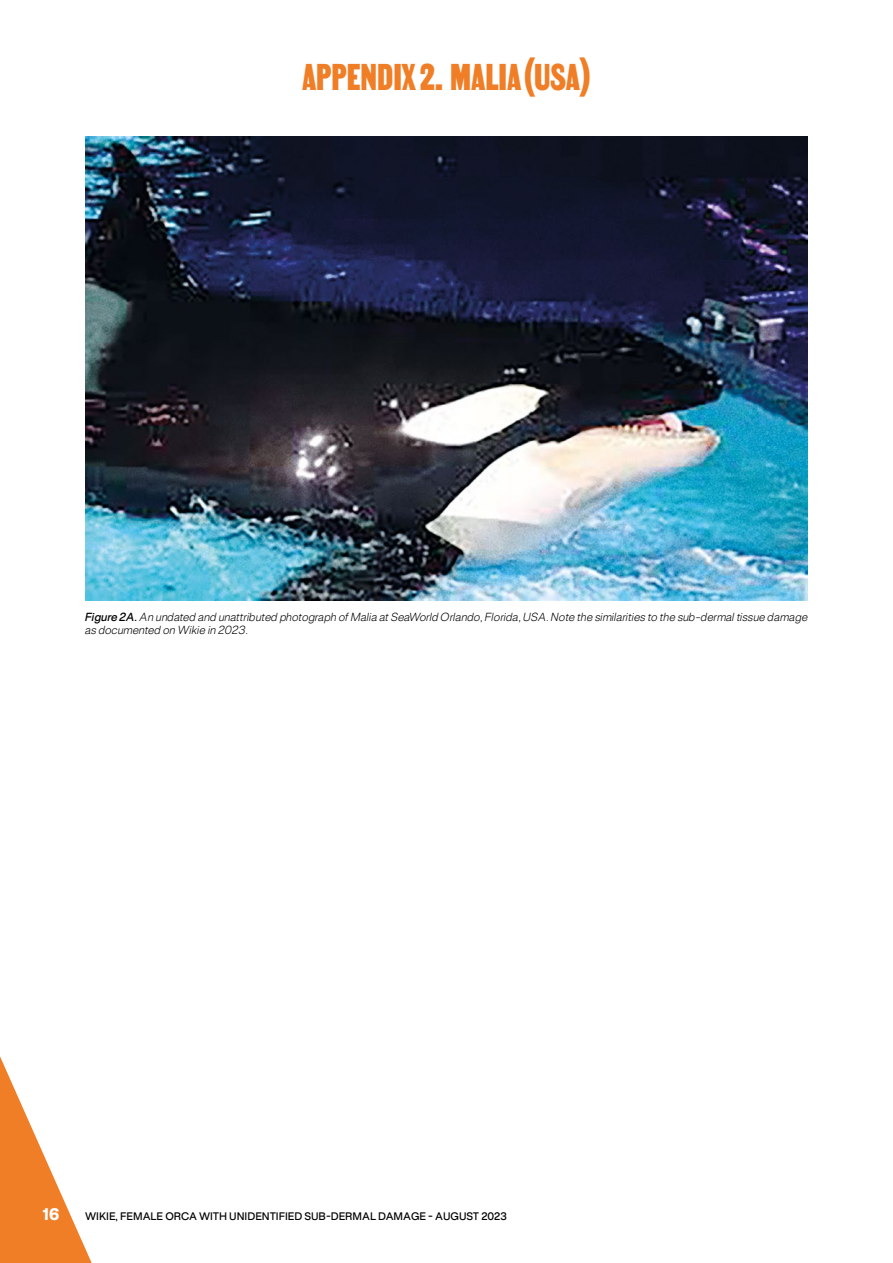
<style>
.page{position:relative;width:893px;height:1263px;background:#fff}
.page>*{position:absolute;margin:0;border:0;box-sizing:border-box;transform-origin:0 0}
.t1{font:45px "MARTIN";color:#ef7e26}
.t2{font:800 15px "Rules";color:#fff}
.t3{font:italic 300 10.5px/12.6px "Rules";color:#000}
.t4{font:500 9.75px "Rules";color:#000}
.s1{font-weight:500}
</style>
<div class="page">
<svg style="left:0;top:1056px;width:92px;height:207px"></svg>
<img style="left:85px;top:136px;width:723px;height:464px">
<h1 class="t1" style="left:302px;top:50px;width:290px">APPENDIX 2. MALIA (USA)</h1>
<p class="t3" style="left:85px;top:611px;width:724px"><span class="s1">Figure 2A.</span> An undated and unattributed photograph of Malia at SeaWorld Orlando, Florida, USA. Note the similarities to the sub-dermal tissue damage as documented on Wikie in 2023.</p>
<h2 class="t2" style="left:43px;top:1204px;width:18px">16</h2>
<p class="t4" style="left:85px;top:1210px;width:423px">WIKIE, FEMALE ORCA WITH UNIDENTIFIED SUB-DERMAL DAMAGE - AUGUST 2023</p>
</div>
